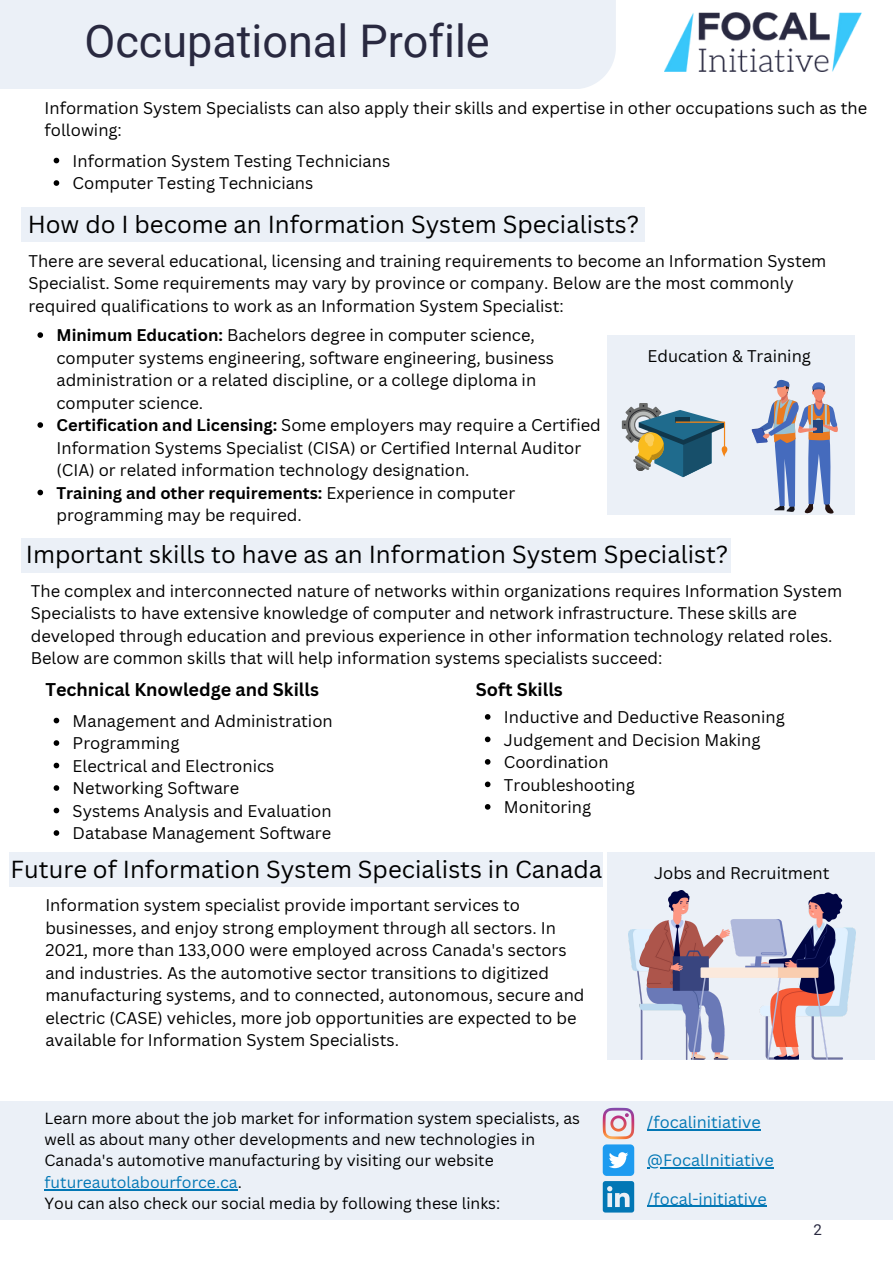
<style>
.page{position:relative;width:893px;height:1264px;background:#fff}
.page>*{position:absolute;margin:0;border:0;box-sizing:border-box;transform-origin:0 0}
.t1{font:45px "Roboto";color:#292940}
.t2{font:24px "Canva Sans";color:#000}
.t3{font:700 18px "Canva Sans";color:#000}
.t4{font:16.5px/22.5px "Canva Sans";color:#000}
.t5{font:16.2px "Canva Sans";color:#0277b5}
.t6{font:15.75px/21.3px "Canva Sans";color:#000}
.t7{font:15px "Roboto";color:#292940}
.s1{font-weight:700}
.s2{color:#0277b5}
</style>
<div class="page">
<img style="left:664px;top:12px;width:198px;height:60px">
<div style="left:0;top:0;width:616px;height:89px;background:#ebf0f7"></div>
<div style="left:22px;top:207px;width:623px;height:35px;background:#ebf0f7"></div>
<div style="left:607px;top:335px;width:248px;height:179px;background:#ebf0f7"></div>
<svg style="left:751px;top:379px;width:87px;height:135px"></svg>
<svg style="left:721px;top:446px;width:6px;height:11px"></svg>
<svg style="left:621px;top:403px;width:104px;height:74px"></svg>
<div style="left:22px;top:537px;width:709px;height:35px;background:#ebf0f7"></div>
<div style="left:9px;top:852px;width:593px;height:35px;background:#ebf0f7"></div>
<div style="left:607px;top:852px;width:268px;height:207px;background:#ebf0f7"></div>
<img style="left:628px;top:890px;width:227px;height:169px">
<svg style="left:54px;top:158px;width:5px;height:5px"></svg>
<svg style="left:54px;top:180px;width:5px;height:6px"></svg>
<svg style="left:37px;top:332px;width:6px;height:6px"></svg>
<svg style="left:37px;top:422px;width:6px;height:6px"></svg>
<svg style="left:37px;top:489px;width:6px;height:6px"></svg>
<svg style="left:54px;top:717px;width:5px;height:6px"></svg>
<svg style="left:54px;top:740px;width:5px;height:5px"></svg>
<svg style="left:54px;top:762px;width:5px;height:6px"></svg>
<svg style="left:54px;top:785px;width:5px;height:5px"></svg>
<svg style="left:54px;top:807px;width:5px;height:6px"></svg>
<svg style="left:54px;top:830px;width:5px;height:5px"></svg>
<svg style="left:485px;top:714px;width:5px;height:5px"></svg>
<svg style="left:485px;top:736px;width:5px;height:6px"></svg>
<svg style="left:485px;top:759px;width:5px;height:5px"></svg>
<svg style="left:485px;top:781px;width:5px;height:6px"></svg>
<svg style="left:485px;top:804px;width:5px;height:5px"></svg>
<div style="left:0;top:1101px;width:892px;height:118px;background:#ebf0f7"></div>
<div style="left:602px;top:1144px;width:32px;height:31px;background:#1d9bf0;border-radius:4px"></div>
<svg style="left:609px;top:1152px;width:19px;height:16px"></svg>
<svg style="left:602px;top:1107px;width:32px;height:32px"></svg>
<svg style="left:602px;top:1181px;width:32px;height:31px"></svg>
<hr style="left:45px;top:1188px;width:193px;height:2px;background:#0277b5">
<hr style="left:647px;top:1129px;width:113px;height:1px;background:#0277b5">
<hr style="left:647px;top:1167px;width:126px;height:1px;background:#0277b5">
<hr style="left:647px;top:1205px;width:119px;height:1px;background:#0277b5">
<p class="t1" style="left:84px;top:15px;width:406px">Occupational Profile</p>
<p class="t4" style="left:45px;top:96px;width:824px">Information System Specialists can also apply their skills and expertise in other occupations such as the following:</p>
<p class="t4" style="left:73px;top:149px;width:319px">Information System Testing Technicians</p>
<p class="t4" style="left:73px;top:171px;width:242px">Computer Testing Technicians</p>
<p class="t2" style="left:28px;top:207px;width:613px">How do I become an Information System Specialists?</p>
<p class="t4" style="left:28px;top:249px;width:799px">There are several educational, licensing and training requirements to become an Information System<br>Specialist. Some requirements may vary by province or company. Below are the most commonly required qualifications to work as an Information System Specialist:</p>
<p class="t4" style="left:56px;top:323px;width:499px"><span class="s1">Minimum Education:</span> Bachelors degree in computer science, computer systems engineering, software engineering, business administration or a related discipline, or a college diploma in computer science.</p>
<p class="t4" style="left:56px;top:413px;width:546px"><span class="s1">Certification and Licensing:</span> Some employers may require a Certified<br>Information Systems Specialist (CISA) or Certified Internal Auditor (CIA) or related information technology designation.</p>
<p class="t4" style="left:56px;top:481px;width:460px"><span class="s1">Training and other requirements:</span> Experience in computer programming may be required.</p>
<p class="t4" style="left:647px;top:344px;width:165px">Education &amp; Training</p>
<p class="t2" style="left:26px;top:538px;width:704px">Important skills to have as an Information System Specialist?</p>
<p class="t4" style="left:31px;top:579px;width:812px">The complex and interconnected nature of networks within organizations requires Information System Specialists to have extensive knowledge of computer and network infrastructure. These skills are developed through education and previous experience in other information technology related roles.<br>Below are common skills that will help information systems specialists succeed:</p>
<p class="t3" style="left:45px;top:676px;width:275px">Technical Knowledge and Skills</p>
<p class="t3" style="left:476px;top:676px;width:88px">Soft Skills</p>
<p class="t4" style="left:73px;top:709px;width:261px">Management and Administration</p>
<p class="t4" style="left:73px;top:731px;width:108px">Programming</p>
<p class="t4" style="left:73px;top:754px;width:203px">Electrical and Electronics</p>
<p class="t4" style="left:73px;top:776px;width:168px">Networking Software</p>
<p class="t4" style="left:73px;top:799px;width:260px">Systems Analysis and Evaluation</p>
<p class="t4" style="left:73px;top:821px;width:260px">Database Management Software</p>
<p class="t4" style="left:504px;top:705px;width:282px">Inductive and Deductive Reasoning</p>
<p class="t4" style="left:504px;top:728px;width:258px">Judgement and Decision Making</p>
<p class="t4" style="left:504px;top:750px;width:106px">Coordination</p>
<p class="t4" style="left:504px;top:773px;width:132px">Troubleshooting</p>
<p class="t4" style="left:504px;top:795px;width:89px">Monitoring</p>
<p class="t2" style="left:11px;top:852px;width:593px">Future of Information System Specialists in Canada</p>
<p class="t4" style="left:45px;top:893px;width:540px">Information system specialist provide important services to businesses, and enjoy strong employment through all sectors. In 2021, more than 133,000 were employed across Canada's sectors and industries. As the automotive sector transitions to digitized manufacturing systems, and to connected, autonomous, secure and electric (CASE) vehicles, more job opportunities are expected to be available for Information System Specialists.</p>
<p class="t6" style="left:45px;top:1106px;width:537px">Learn more about the job market for information system specialists, as well as about many other developments and new technologies in Canada's automotive manufacturing by visiting our website <span class="s2">futureautolabourforce.ca</span>.</p>
<p class="t6" style="left:45px;top:1192px;width:457px">You can also check our social media by following these links:</p>
<p class="t4" style="left:654px;top:861px;width:177px">Jobs and Recruitment</p>
<p class="t5" style="left:647px;top:1110px;width:115px">/focalinitiative</p>
<p class="t5" style="left:647px;top:1149px;width:128px">@FocalInitiative</p>
<p class="t5" style="left:647px;top:1187px;width:121px">/focal-initiative</p>
<p class="t7" style="left:813px;top:1220px;width:10px">2</p>
</div>
